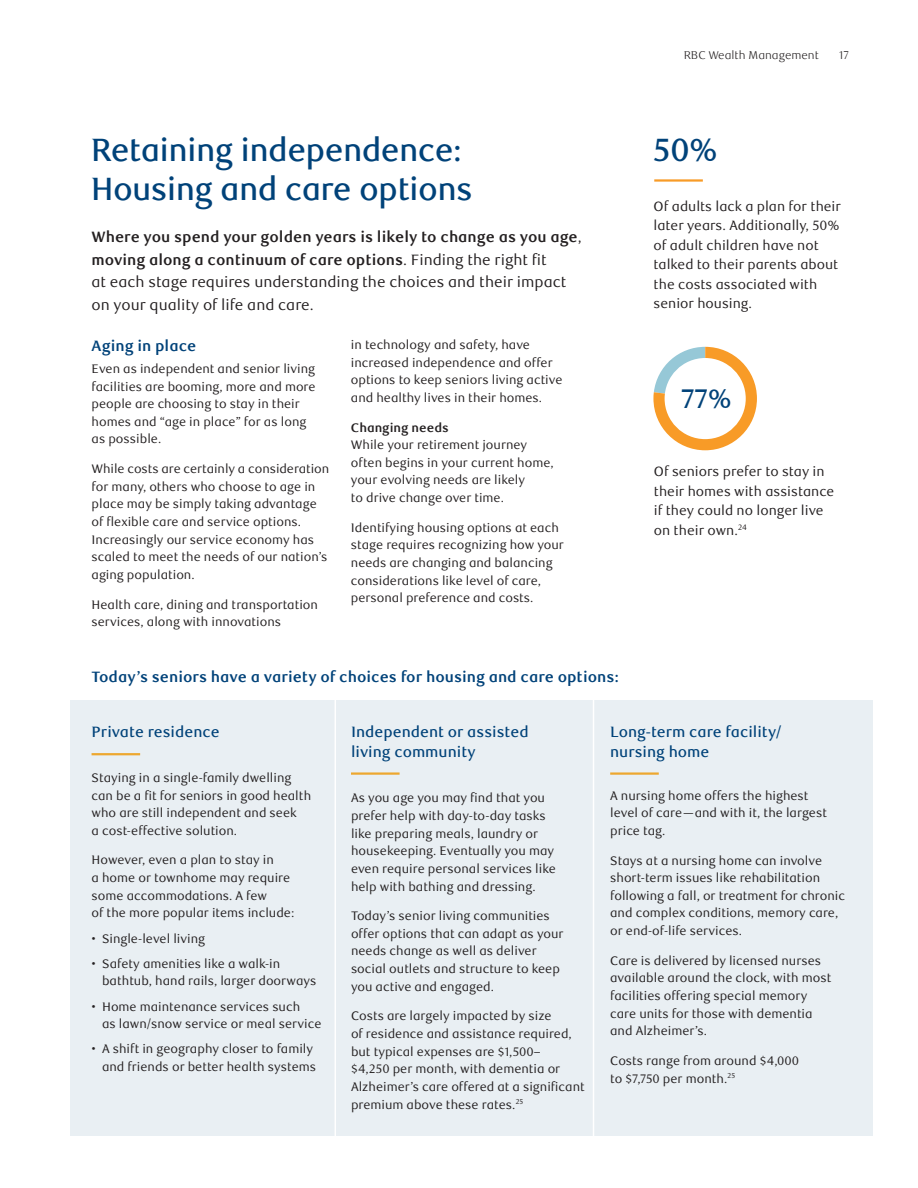
<style>
.page{position:relative;width:918px;height:1188px;background:#fff}
.page>*{position:absolute;margin:0;border:0;box-sizing:border-box;transform-origin:0 0}
.t1{font:500 32.25px/39px "RBC Display";color:#004279}
.t2{font:500 27px "RBC Display";color:#004279}
.t3{font:15px/22.5px "RBC Text";color:#231f20}
.t4{font:500 15px/20.2px "RBC Text";color:#004279}
.t5{font:700 15px "RBC Text";color:#004279}
.t6{font:13.5px/19.5px "RBC Text";color:#231f20}
.t7{font:12.3px/17.7px "RBC Text";color:#231f20}
.t8{font:700 12.3px "RBC Text";color:#231f20}
.t9{font:300 11.25px "RBC Text";color:#231f20}
.s1{font-weight:700}
</style>
<div class="page">
<div style="left:70px;top:700px;width:803px;height:436px;background:#e9eff3"></div>
<svg style="left:653px;top:347px;width:104px;height:103px"></svg>
<div style="left:665px;top:358px;width:81px;height:81px;background:#fff;border-radius:50%"></div>
<hr style="left:654px;top:179px;width:49px;height:3px;background:#f89b27">
<hr style="left:335px;top:694px;width:1px;height:450px;background:#fff">
<hr style="left:593px;top:694px;width:1px;height:450px;background:#fff">
<hr style="left:92px;top:753px;width:48px;height:2px;background:#eda72f">
<hr style="left:351px;top:772px;width:49px;height:3px;background:#eda72f">
<hr style="left:610px;top:772px;width:49px;height:3px;background:#eda72f">
<h1 class="t1" style="left:92px;top:132px;width:382px">Retaining independence:<br>Housing and care options</h1>
<p class="t3" style="left:92px;top:226px;width:492px"><span class="s1">Where you spend your golden years is likely to change as you age</span>, <span class="s1">moving along a continuum of care options</span>. Finding the right fit<br>at each stage requires understanding the choices and their impact on your quality of life and care.</p>
<p class="t5" style="left:92px;top:337px;width:106px">Aging in place</p>
<p class="t7" style="left:92px;top:360px;width:226px">Even as independent and senior living facilities are booming, more and more people are choosing to stay in their homes and “age in place” for as long as possible.</p>
<p class="t7" style="left:92px;top:460px;width:239px">While costs are certainly a consideration for many, others who choose to age in place may be simply taking advantage of flexible care and service options.<br>Increasingly our service economy has scaled to meet the needs of our nation’s aging population.</p>
<p class="t7" style="left:92px;top:596px;width:228px">Health care, dining and transportation services, along with innovations</p>
<p class="t7" style="left:351px;top:336px;width:213px">in technology and safety, have increased independence and offer options to keep seniors living active and healthy lives in their homes.</p>
<p class="t8" style="left:351px;top:420px;width:99px">Changing needs</p>
<p class="t7" style="left:351px;top:436px;width:204px">While your retirement journey often begins in your current home, your evolving needs are likely<br>to drive change over time.</p>
<p class="t7" style="left:351px;top:519px;width:215px">Identifying housing options at each stage requires recognizing how your needs are changing and balancing considerations like level of care, personal preference and costs.</p>
<p class="t5" style="left:92px;top:668px;width:529px">Today’s seniors have a variety of choices for housing and care options:</p>
<p class="t9" style="left:684px;top:48px;width:137px">RBC Wealth Management</p>
<p class="t9" style="left:839px;top:48px;width:11px">17</p>
<h1 class="t1" style="left:654px;top:132px;width:65px">50%</h1>
<p class="t6" style="left:654px;top:197px;width:189px">Of adults lack a plan for their later years. Additionally, 50% of adult children have not talked to their parents about the costs associated with senior housing.</p>
<h2 class="t2" style="left:681px;top:383px;width:52px">77%</h2>
<p class="t6" style="left:654px;top:462px;width:182px">Of seniors prefer to stay in their homes with assistance if they could no longer live on their own.<sup>24</sup></p>
<p class="t4" style="left:92px;top:722px;width:130px">Private residence</p>
<p class="t7" style="left:92px;top:769px;width:221px">Staying in a single-family dwelling can be a fit for seniors in good health who are still independent and seek<br>a cost-effective solution.</p>
<p class="t7" style="left:92px;top:852px;width:204px">However, even a plan to stay in<br>a home or townhome may require some accommodations. A few<br>of the more popular items include:</p>
<p class="t7" style="left:92px;top:930px;width:115px">• Single-level living</p>
<p class="t7" style="left:102px;top:955px;width:216px;text-indent:-10px">• Safety amenities like a walk-in bathtub, hand rails, larger doorways</p>
<p class="t7" style="left:102px;top:998px;width:221px;text-indent:-10px">• Home maintenance services such<br>as lawn/snow service or meal service</p>
<p class="t7" style="left:92px;top:1041px;width:226px;text-align:right">• A shift in geography closer to family and friends or better health systems</p>
<p class="t4" style="left:351px;top:722px;width:179px">Independent or assisted living community</p>
<p class="t7" style="left:351px;top:790px;width:206px">As you age you may find that you prefer help with day-to-day tasks like preparing meals, laundry or housekeeping. Eventually you may even require personal services like help with bathing and dressing.</p>
<p class="t7" style="left:351px;top:907px;width:214px">Today’s senior living communities offer options that can adapt as your needs change as well as deliver social outlets and structure to keep you active and engaged.</p>
<p class="t7" style="left:351px;top:1008px;width:235px">Costs are largely impacted by size<br>of residence and assistance required, but typical expenses are $1,500–<br>$4,250 per month, with dementia or Alzheimer’s care offered at a significant premium above these rates.<sup>25</sup></p>
<p class="t4" style="left:610px;top:722px;width:172px">Long-term care facility/ nursing home</p>
<p class="t7" style="left:610px;top:787px;width:218px">A nursing home offers the highest level of care—and with it, the largest price tag.</p>
<p class="t7" style="left:610px;top:852px;width:236px">Stays at a nursing home can involve short-term issues like rehabilitation following a fall, or treatment for chronic and complex conditions, memory care, or end-of-life services.</p>
<p class="t7" style="left:610px;top:952px;width:223px">Care is delivered by licensed nurses available around the clock, with most facilities offering special memory care units for those with dementia and Alzheimer’s.</p>
<p class="t7" style="left:610px;top:1052px;width:190px">Costs range from around $4,000 to $7,750 per month.<sup>25</sup></p>
</div>
